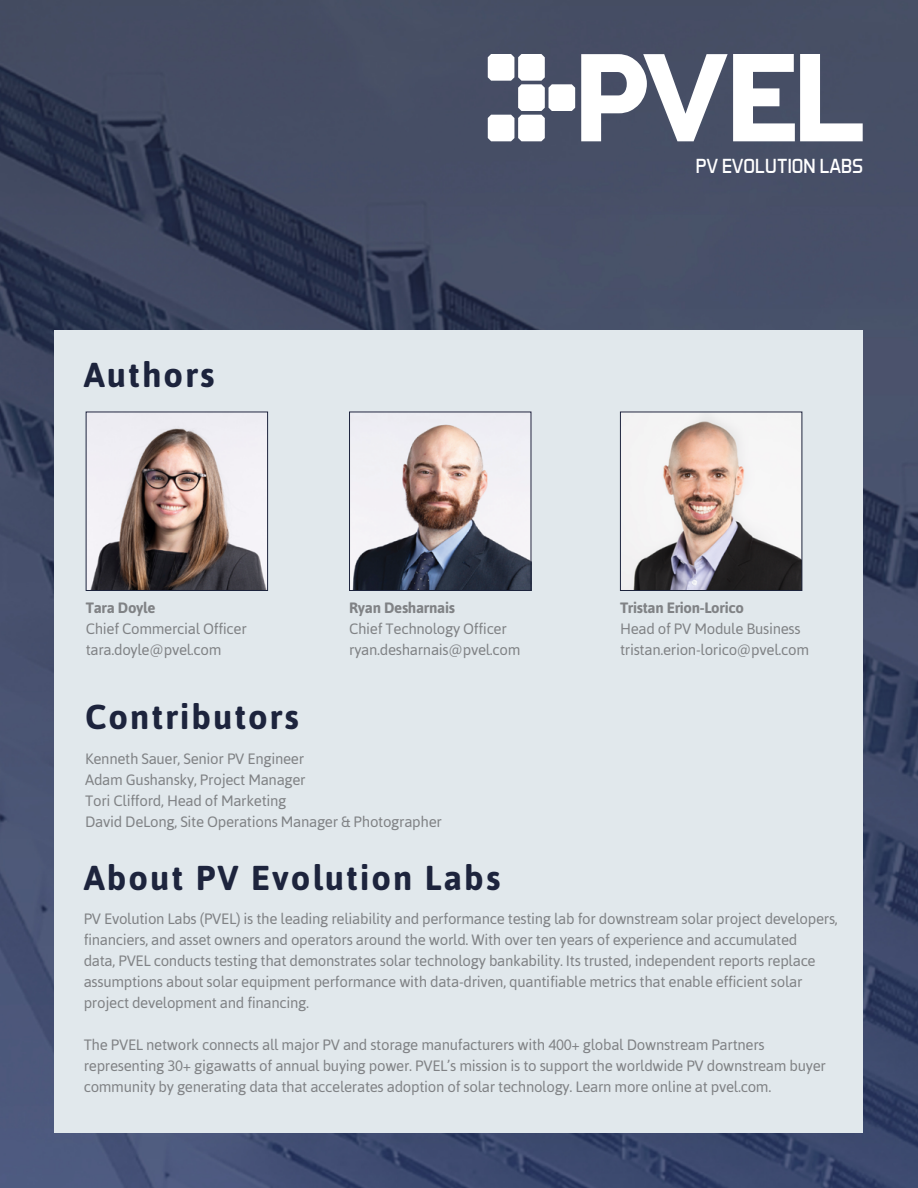
<style>
.page{position:relative;width:918px;height:1188px;background:#fff}
.page>*{position:absolute;margin:0;border:0;box-sizing:border-box;transform-origin:0 0}
.t1{font:700 34.5px "Asap";letter-spacing:.06em;color:#1d243d}
.t2{font:20.7px "Aero Matics Display";color:#fff}
.t3{font:15px/21px "Asap";letter-spacing:-.02em;color:#808285}
.t4{font:700 15px "Asap";letter-spacing:-.02em;color:#808285}
</style>
<div class="page">
<img style="left:0;top:0;width:918px;height:1188px">
<svg style="left:581px;top:54px;width:282px;height:87px"></svg>
<svg style="left:488px;top:54px;width:87px;height:87px"></svg>
<div style="left:54px;top:330px;width:808px;height:803px;background:#e1e8ec"></div>
<img style="left:88px;top:414px;width:178px;height:175px">
<div style="left:86px;top:412px;width:182px;height:179px;border:1px solid #1d243d"></div>
<img style="left:351px;top:414px;width:178px;height:175px">
<div style="left:349px;top:412px;width:182px;height:179px;border:1px solid #1d243d"></div>
<img style="left:622px;top:414px;width:178px;height:175px">
<div style="left:620px;top:412px;width:182px;height:179px;border:1px solid #1d243d"></div>
<h1 class="t1" style="left:84px;top:355px;width:132px">Authors</h1>
<p class="t4" style="left:86px;top:599px;width:71px">Tara Doyle</p>
<p class="t3" style="left:86px;top:619px;width:163px">Chief Commercial Officer tara.doyle@pvel.com</p>
<h1 class="t1" style="left:85px;top:697px;width:215px">Contributors</h1>
<p class="t4" style="left:349px;top:599px;width:107px">Ryan Desharnais</p>
<p class="t3" style="left:349px;top:619px;width:173px">Chief Technology Officer ryan.desharnais@pvel.com</p>
<h2 class="t2" style="left:696px;top:153px;width:169px">PV EVOLUTION LABS</h2>
<p class="t4" style="left:620px;top:599px;width:125px">Tristan Erion-Lorico</p>
<p class="t3" style="left:620px;top:619px;width:191px">Head of PV Module Business tristan.erion-lorico@pvel.com</p>
<p class="t3" style="left:85px;top:748px;width:358px">Kenneth Sauer, Senior PV Engineer<br>Adam Gushansky, Project Manager<br>Tori Clifford, Head of Marketing<br>David DeLong, Site Operations Manager &amp; Photographer</p>
<h1 class="t1" style="left:84px;top:858px;width:418px">About PV Evolution Labs</h1>
<p class="t3" style="left:84px;top:908px;width:756px">PV Evolution Labs (PVEL) is the leading reliability and performance testing lab for downstream solar project developers, financiers, and asset owners and operators around the world. With over ten years of experience and accumulated<br>data, PVEL conducts testing that demonstrates solar technology bankability. Its trusted, independent reports replace assumptions about solar equipment performance with data-driven, quantifiable metrics that enable efficient solar project development and financing.</p>
<p class="t3" style="left:84px;top:1034px;width:744px">The PVEL network connects all major PV and storage manufacturers with 400+ global Downstream Partners representing 30+ gigawatts of annual buying power. PVEL’s mission is to support the worldwide PV downstream buyer community by generating data that accelerates adoption of solar technology. Learn more online at pvel.com.</p>
</div>
